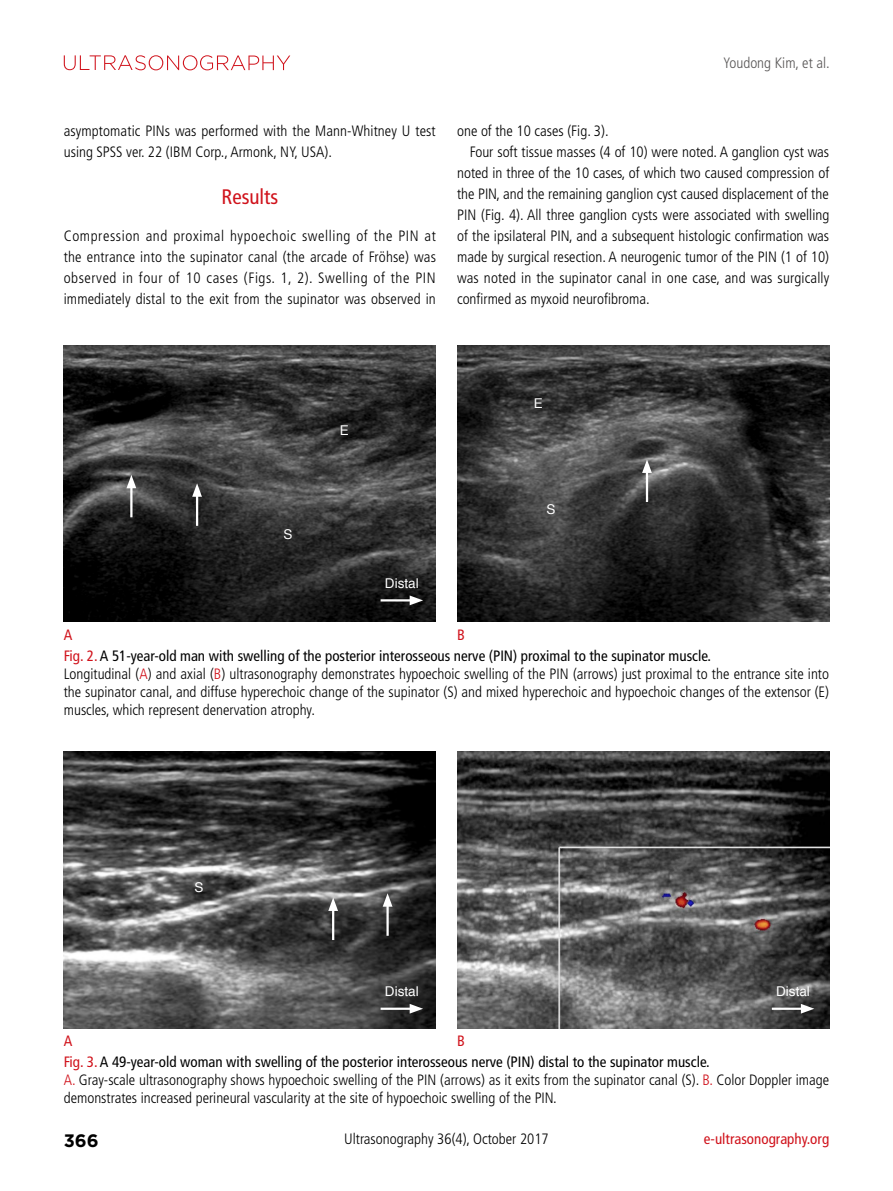
<style>
.page{position:relative;width:893px;height:1191px;background:#fff}
.page>*{position:absolute;margin:0;border:0;box-sizing:border-box;transform-origin:0 0}
.t1{font:condensed 21px "Frutiger LT Std";color:#d0121b}
.t2{font:700 18px "Gotham";color:#000}
.t3{font:300 condensed 15px/18px "Frutiger LT Std";color:#000}
.t4{font:condensed 15px "Frutiger LT Std";color:#d0121b}
.t5{font:300 condensed 15px "Frutiger LT Std";color:#595757}
.t6{font:13.5px "Helvetica";color:#fff}
.s1{font-weight:400;color:#d0121b}
.s2{font-weight:400}
.s3{color:#d0121b}
</style>
<div class="page">
<svg style="left:64px;top:55px;width:226px;height:15px"></svg>
<img style="left:64px;top:345px;width:372px;height:277px">
<img style="left:457px;top:345px;width:372px;height:277px">
<hr style="left:130px;top:484px;width:3px;height:33px;background:#fff">
<svg style="left:126px;top:475px;width:10px;height:13px"></svg>
<hr style="left:196px;top:492px;width:2px;height:34px;background:#fff">
<svg style="left:192px;top:483px;width:10px;height:14px"></svg>
<hr style="left:646px;top:469px;width:2px;height:33px;background:#fff">
<svg style="left:642px;top:459px;width:10px;height:14px"></svg>
<hr style="left:381px;top:599px;width:33px;height:2px;background:#fff">
<svg style="left:410px;top:595px;width:13px;height:10px"></svg>
<img style="left:64px;top:751px;width:372px;height:277px">
<img style="left:457px;top:751px;width:372px;height:277px">
<hr style="left:386px;top:902px;width:3px;height:33px;background:#fff">
<svg style="left:383px;top:893px;width:9px;height:13px"></svg>
<hr style="left:332px;top:906px;width:2px;height:34px;background:#fff">
<svg style="left:328px;top:897px;width:10px;height:14px"></svg>
<hr style="left:381px;top:1007px;width:33px;height:2px;background:#fff">
<svg style="left:410px;top:1003px;width:13px;height:10px"></svg>
<hr style="left:772px;top:1007px;width:33px;height:2px;background:#fff">
<svg style="left:801px;top:1003px;width:13px;height:10px"></svg>
<p class="t3" style="left:64px;top:120px;width:374px;line-height:21px">asymptomatic PINs was performed with the Mann-Whitney U test using SPSS ver. 22 (IBM Corp., Armonk, NY, USA).</p>
<h1 class="t1" style="left:221px;top:184px;width:58px">Results</h1>
<p class="t3" style="left:64px;top:225px;width:374px;line-height:21px;text-align:justify">Compression and proximal hypoechoic swelling of the PIN at the entrance into the supinator canal (the arcade of Fröhse) was observed in four of 10 cases (Figs. 1, 2). Swelling of the PIN immediately distal to the exit from the supinator was observed in</p>
<p class="t5" style="left:723px;top:54px;width:108px">Youdong Kim, et al.</p>
<p class="t3" style="left:457px;top:122px;width:153px">one of the 10 cases (Fig. 3).</p>
<p class="t3" style="left:470px;top:143px;width:361px">Four soft tissue masses (4 of 10) were noted. A ganglion cyst was</p>
<p class="t3" style="left:457px;top:164px;width:374px">noted in three of the 10 cases, of which two caused compression of</p>
<p class="t3" style="left:457px;top:185px;width:373px">the PIN, and the remaining ganglion cyst caused displacement of the</p>
<p class="t3" style="left:457px;top:206px;width:374px">PIN (Fig. 4). All three ganglion cysts were associated with swelling</p>
<p class="t3" style="left:457px;top:227px;width:374px">of the ipsilateral PIN, and a subsequent histologic confirmation was</p>
<p class="t3" style="left:457px;top:248px;width:374px">made by surgical resection. A neurogenic tumor of the PIN (1 of 10)</p>
<p class="t3" style="left:457px;top:269px;width:374px">was noted in the supinator canal in one case, and was surgically</p>
<p class="t3" style="left:457px;top:290px;width:194px">confirmed as myxoid neurofibroma.</p>
<p class="t6" style="left:284px;top:524px;width:11px">S</p>
<p class="t6" style="left:340px;top:420px;width:11px">E</p>
<p class="t6" style="left:385px;top:573px;width:35px">Distal</p>
<p class="t6" style="left:534px;top:393px;width:11px">E</p>
<p class="t6" style="left:546px;top:498px;width:11px">S</p>
<p class="t4" style="left:64px;top:626px;width:10px">A</p>
<p class="t4" style="left:457px;top:626px;width:9px">B</p>
<p class="t3" style="left:64px;top:647px;width:767px"><span class="s1">Fig. 2.</span> <span class="s2">A 51-year-old man with swelling of the posterior interosseous nerve (PIN) proximal to the supinator muscle.<br></span>Longitudinal (<span class="s3">A</span>) and axial (<span class="s3">B</span>) ultrasonography demonstrates hypoechoic swelling of the PIN (arrows) just proximal to the entrance site into the supinator canal, and diffuse hyperechoic change of the supinator (S) and mixed hyperechoic and hypoechoic changes of the extensor (E) muscles, which represent denervation atrophy.</p>
<p class="t6" style="left:195px;top:877px;width:11px">S</p>
<p class="t6" style="left:385px;top:981px;width:35px">Distal</p>
<p class="t6" style="left:776px;top:981px;width:35px">Distal</p>
<p class="t4" style="left:64px;top:1032px;width:10px">A</p>
<p class="t4" style="left:457px;top:1032px;width:9px">B</p>
<p class="t3" style="left:64px;top:1053px;width:767px"><span class="s1">Fig. 3.</span> <span class="s2">A 49-year-old woman with swelling of the posterior interosseous nerve (PIN) distal to the supinator muscle.<br></span><span class="s3">A.</span> Gray-scale ultrasonography shows hypoechoic swelling of the PIN (arrows) as it exits from the supinator canal (S). <span class="s3">B.</span> Color Doppler image demonstrates increased perineural vascularity at the site of hypoechoic swelling of the PIN.</p>
<p class="t2" style="left:64px;top:1130px;width:37px">366</p>
<p class="t3" style="left:344px;top:1130px;width:206px">Ultrasonography 36(4), October 2017</p>
<p class="t4" style="left:704px;top:1130px;width:127px">e-ultrasonography.org</p>
</div>
